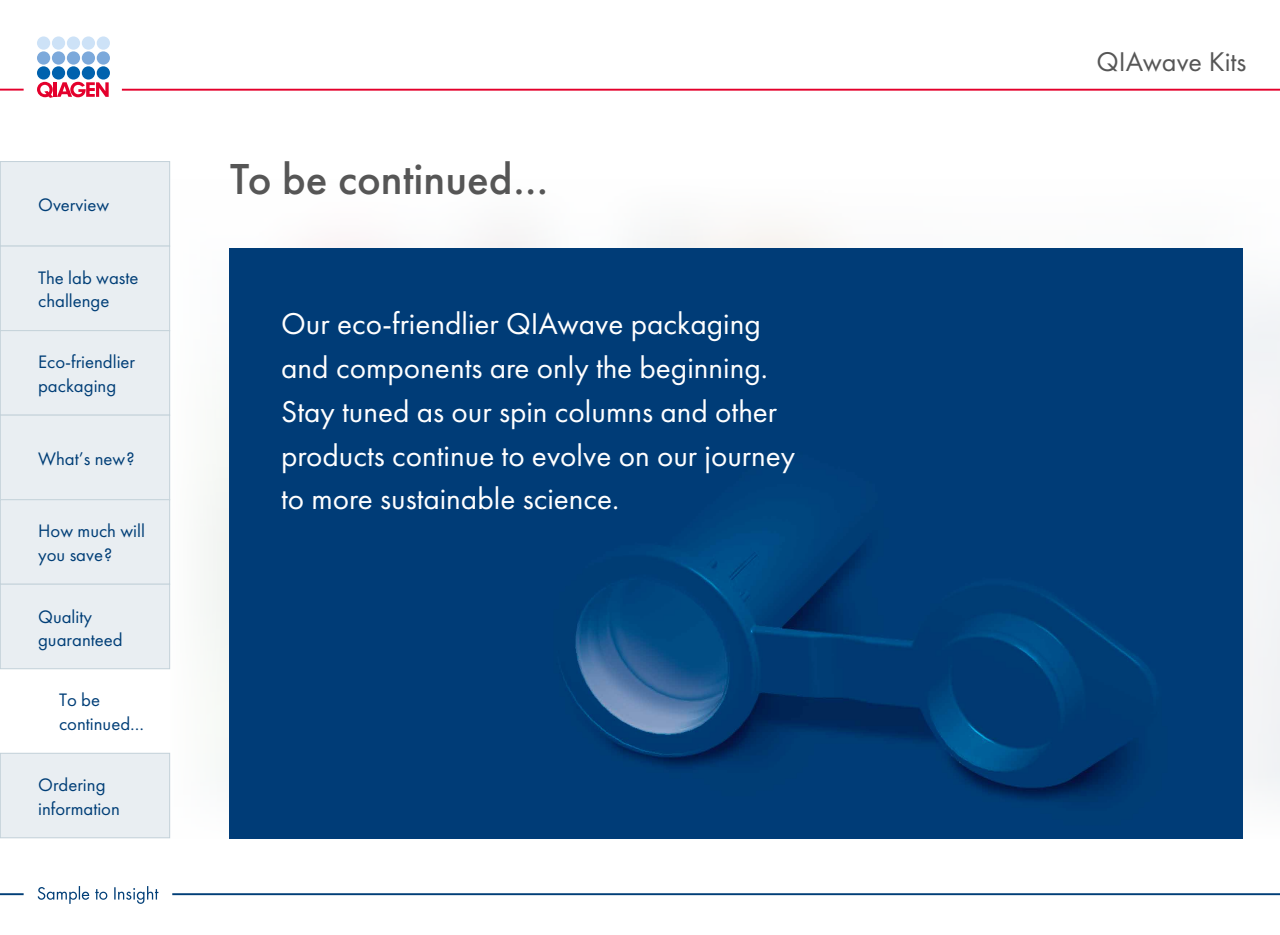
<style>
.page{position:relative;width:1280px;height:935px;background:#fff}
.page>*{position:absolute;margin:0;border:0;box-sizing:border-box;transform-origin:0 0}
.t1{font:500 45px "Futura PT";color:#565656}
.t2{font:31.25px/43.8px "Futura PT";color:#fff}
.t3{font:28.12px "Futura PT";color:#565656}
.t4{font:18.75px/23.8px "Futura PT";color:#003e77}
</style>
<div class="page">
<div style="left:1242px;top:259px;width:38px;height:501px;background:#f3f4f6"></div>
<div style="left:37px;top:66px;width:13px;height:14px;background:#0062ae;border-radius:50%"></div>
<div style="left:52px;top:66px;width:13px;height:14px;background:#0062ae;border-radius:50%"></div>
<div style="left:67px;top:66px;width:13px;height:14px;background:#0062ae;border-radius:50%"></div>
<div style="left:82px;top:66px;width:13px;height:14px;background:#0062ae;border-radius:50%"></div>
<div style="left:97px;top:66px;width:13px;height:14px;background:#0062ae;border-radius:50%"></div>
<div style="left:37px;top:51px;width:13px;height:14px;background:#7ca9db;border-radius:50%"></div>
<div style="left:52px;top:51px;width:13px;height:14px;background:#7ca9db;border-radius:50%"></div>
<div style="left:67px;top:51px;width:13px;height:14px;background:#7ca9db;border-radius:50%"></div>
<div style="left:82px;top:51px;width:13px;height:14px;background:#7ca9db;border-radius:50%"></div>
<div style="left:97px;top:51px;width:13px;height:14px;background:#7ca9db;border-radius:50%"></div>
<div style="left:37px;top:36px;width:13px;height:14px;background:#cde2f7;border-radius:50%"></div>
<div style="left:52px;top:36px;width:13px;height:14px;background:#cde2f7;border-radius:50%"></div>
<div style="left:67px;top:36px;width:13px;height:14px;background:#cde2f7;border-radius:50%"></div>
<div style="left:82px;top:36px;width:13px;height:14px;background:#cde2f7;border-radius:50%"></div>
<div style="left:97px;top:36px;width:13px;height:14px;background:#cde2f7;border-radius:50%"></div>
<svg style="left:37px;top:82px;width:72px;height:16px"></svg>
<hr style="left:122px;top:89px;width:1158px;height:2px;background:#e4002c">
<hr style="left:0;top:89px;width:24px;height:2px;background:#e4002c">
<svg style="left:38px;top:886px;width:120px;height:18px"></svg>
<hr style="left:0;top:893px;width:24px;height:2px;background:#003e77">
<hr style="left:172px;top:893px;width:1108px;height:2px;background:#003e77">
<div style="left:0;top:162px;width:170px;height:84px;background:#e9eef2"></div>
<div style="left:0;top:161px;width:170px;height:85px;border:1px solid #c3d1d9"></div>
<div style="left:0;top:246px;width:170px;height:85px;background:#e9eef2"></div>
<div style="left:0;top:246px;width:170px;height:85px;border:1px solid #c3d1d9"></div>
<div style="left:0;top:331px;width:170px;height:84px;background:#e9eef2"></div>
<div style="left:0;top:330px;width:170px;height:85px;border:1px solid #c3d1d9"></div>
<div style="left:0;top:415px;width:170px;height:85px;background:#e9eef2"></div>
<div style="left:0;top:415px;width:170px;height:85px;border:1px solid #c3d1d9"></div>
<div style="left:0;top:500px;width:170px;height:84px;background:#e9eef2"></div>
<div style="left:0;top:499px;width:170px;height:86px;border:1px solid #c3d1d9"></div>
<div style="left:0;top:584px;width:170px;height:85px;background:#e9eef2"></div>
<div style="left:0;top:584px;width:170px;height:85px;border:1px solid #c3d1d9"></div>
<div style="left:0;top:753px;width:170px;height:85px;background:#e9eef2"></div>
<div style="left:0;top:753px;width:170px;height:85px;border:1px solid #c3d1d9"></div>
<img style="left:230px;top:248px;width:1012px;height:590px">
<p class="t4" style="left:38px;top:193px;width:73px">Overview</p>
<p class="t4" style="left:38px;top:265px;width:102px">The lab waste challenge</p>
<p class="t4" style="left:38px;top:350px;width:99px">Eco-friendlier packaging</p>
<p class="t4" style="left:38px;top:446px;width:98px">What’s new?</p>
<p class="t4" style="left:38px;top:519px;width:108px">How much will you save?</p>
<p class="t4" style="left:38px;top:604px;width:86px">Quality guaranteed</p>
<p class="t4" style="left:59px;top:688px;width:87px">To be continued…</p>
<p class="t4" style="left:38px;top:773px;width:83px">Ordering information</p>
<h1 class="t1" style="left:230px;top:152px;width:320px">To be continued…</h1>
<p class="t2" style="left:281px;top:302px;width:516px">Our eco-friendlier QIAwave packaging and components are only the beginning.<br>Stay tuned as our spin columns and other products continue to evolve on our journey to more sustainable science.</p>
<p class="t3" style="left:1097px;top:45px;width:151px">QIAwave Kits</p>
</div>
